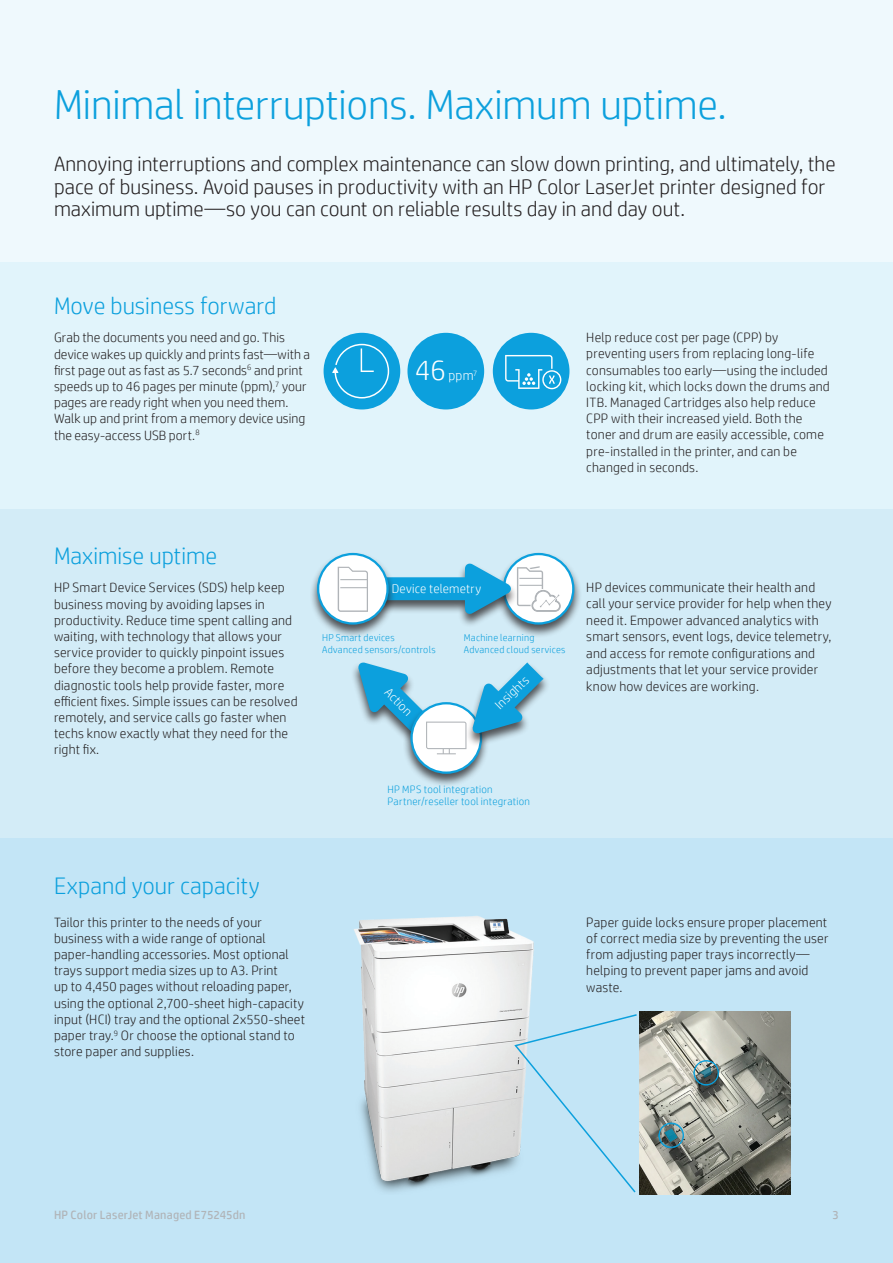
<style>
.page{position:relative;width:893px;height:1263px;background:#fff}
.page>*{position:absolute;margin:0;border:0;box-sizing:border-box;transform-origin:0 0}
.Document_type_12_14{font:300 42px "HP Simplified";letter-spacing:-.005em;color:#0ca0dd}
.Subhead_14_16_blue{font:300 24px "HP Simplified";color:#0ca0dd}
.Document_type_12_14-2{font:300 21px/22.5px "HP Simplified";color:#231f20}
.Body{font:300 13.5px/16.2px "HP Simplified";letter-spacing:.015em;color:#231f20}
.Subhead_14_16_blue-2{font:300 13.5px "HP Simplified";color:#fff}
.Body-2{font:300 12.75px "HP Simplified";letter-spacing:.015em;color:#fff}
.t1{font:12px "HP Simplified";letter-spacing:.02em;color:#b0b4b8}
.Body-3{font:300 10.65px/11.4px "HP Simplified";letter-spacing:.025em;color:#0ca0dd}
.Body-4{font:300 9.9px/11.4px "HP Simplified";letter-spacing:.03em;color:#0ca0dd}
.s1{font-size:28.5px}
</style>
<div class="page">
<div style="left:0;top:0;width:893px;height:270px;background:#eff9fd"></div>
<div style="left:0;top:262px;width:893px;height:252px;background:#e1f4fb"></div>
<div style="left:0;top:509px;width:893px;height:331px;background:#d3ecf7"></div>
<div style="left:0;top:838px;width:893px;height:425px;background:#c3e5f6"></div>
<div style="left:351px;top:662px;width:85px;height:84px;background:#231f20;opacity:.75"></div>
<div style="left:403px;top:701px;width:87px;height:87px;background:#231f20;opacity:.75"></div>
<svg style="left:412px;top:703px;width:69px;height:70px"></svg>
<svg style="left:358px;top:662px;width:108px;height:92px"></svg>
<div style="left:495px;top:551px;width:87px;height:87px;background:#231f20;opacity:.75"></div>
<div style="left:504px;top:554px;width:69px;height:69px;background:#fff;border-radius:50%"></div>
<div style="left:503px;top:553px;width:71px;height:72px;border:2px solid #0ca0dd;border-radius:50%"></div>
<svg style="left:518px;top:566px;width:43px;height:46px"></svg>
<div style="left:367px;top:563px;width:151px;height:65px;background:#231f20;opacity:.75"></div>
<svg style="left:396px;top:564px;width:115px;height:50px"></svg>
<div style="left:309px;top:551px;width:87px;height:87px;background:#231f20;opacity:.75"></div>
<div style="left:318px;top:554px;width:70px;height:69px;background:#fff;border-radius:50%"></div>
<div style="left:317px;top:553px;width:72px;height:72px;border:2px solid #0ca0dd;border-radius:50%"></div>
<svg style="left:338px;top:567px;width:30px;height:45px"></svg>
<div style="left:465px;top:662px;width:85px;height:85px;background:#231f20;opacity:.75"></div>
<svg style="left:472px;top:662px;width:71px;height:71px"></svg>
<img style="left:354px;top:916px;width:180px;height:276px">
<div style="left:324px;top:333px;width:76px;height:76px;background:#0ca0dd;border-radius:50%"></div>
<svg style="left:332px;top:344px;width:57px;height:54px"></svg>
<div style="left:493px;top:333px;width:76px;height:76px;background:#0ca0dd;border-radius:50%"></div>
<svg style="left:505px;top:355px;width:56px;height:34px"></svg>
<div style="left:407px;top:333px;width:77px;height:76px;background:#0ca0dd;border-radius:50%"></div>
<img style="left:640px;top:1011px;width:150px;height:183px">
<div style="left:659px;top:1122px;width:25px;height:25px;border:1px solid #0ca0dd;border-radius:50%"></div>
<div style="left:694px;top:1060px;width:25px;height:25px;border:1px solid #0ca0dd;border-radius:50%"></div>
<svg style="left:513px;top:1013px;width:124px;height:180px"></svg>
<p class="Document_type_12_14" style="left:54px;top:81px;width:674px">Minimal interruptions. Maximum uptime.</p>
<p class="Document_type_12_14-2" style="left:54px;top:152px;width:783px">Annoying interruptions and complex maintenance can slow down printing, and ultimately, the pace of business. Avoid pauses in productivity with an HP Color LaserJet printer designed for maximum uptime—so you can count on reliable results day in and day out.</p>
<p class="Subhead_14_16_blue" style="left:54px;top:292px;width:224px">Move business forward</p>
<p class="Body" style="left:54px;top:329px;width:258px">Grab the documents you need and go. This device wakes up quickly and prints fast—with a first page out as fast as 5.7 seconds<sup>6</sup> and print speeds up to 46 pages per minute (ppm),<sup>7</sup> your pages are ready right when you need them.<br>Walk up and print from a memory device using the easy-access USB port.<sup>8</sup></p>
<p class="Body" style="left:586px;top:329px;width:245px">Help reduce cost per page (CPP) by preventing users from replacing long-life consumables too early—using the included locking kit, which locks down the drums and ITB. Managed Cartridges also help reduce CPP with their increased yield. Both the toner and drum are easily accessible, come pre-installed in the printer, and can be changed in seconds.</p>
<p class="Subhead_14_16_blue-2" style="left:415px;top:368px;width:64px"><span class="s1">46</span> ppm<sup>7</sup></p>
<p class="Subhead_14_16_blue" style="left:54px;top:542px;width:165px">Maximise uptime</p>
<p class="Body" style="left:54px;top:579px;width:245px">HP Smart Device Services (SDS) help keep business moving by avoiding lapses in productivity. Reduce time spent calling and waiting, with technology that allows your service provider to quickly pinpoint issues before they become a problem. Remote diagnostic tools help provide faster, more efficient fixes. Simple issues can be resolved remotely, and service calls go faster when techs know exactly what they need for the right fix.</p>
<p class="Body" style="left:586px;top:579px;width:247px">HP devices communicate their health and call your service provider for help when they need it. Empower advanced analytics with smart sensors, event logs, device telemetry, and access for remote configurations and adjustments that let your service provider know how devices are working.</p>
<p class="Body-2" style="left:392px;top:581px;width:91px">Device telemetry</p>
<p class="Body-4" style="left:322px;top:632px;width:115px">HP Smart devices<br>Advanced sensors/controls</p>
<p class="Body-4" style="left:464px;top:632px;width:103px">Machine learning<br>Advanced cloud services</p>
<p class="Body-2" style="left:492px;top:701px;width:43px;rotate:-44deg">Insights</p>
<p class="Body-2" style="left:392px;top:685px;width:35px;rotate:46deg">Action</p>
<p class="Body-3" style="left:388px;top:784px;width:144px">HP MPS tool integration<br>Partner/reseller tool integration</p>
<p class="Subhead_14_16_blue" style="left:54px;top:872px;width:207px">Expand your capacity</p>
<p class="Body" style="left:54px;top:914px;width:253px">Tailor this printer to the needs of your business with a wide range of optional paper-handling accessories. Most optional trays support media sizes up to A3. Print<br>up to 4,450 pages without reloading paper, using the optional 2,700-sheet high-capacity input (HCI) tray and the optional 2x550-sheet paper tray.<sup>9</sup> Or choose the optional stand to store paper and supplies.</p>
<p class="Body" style="left:586px;top:914px;width:244px">Paper guide locks ensure proper placement of correct media size by preventing the user from adjusting paper trays incorrectly— helping to prevent paper jams and avoid waste.</p>
<p class="t1" style="left:54px;top:1208px;width:193px">HP Color LaserJet Managed E75245dn</p>
<p class="t1" style="left:832px;top:1208px;width:8px">3</p>
</div>
